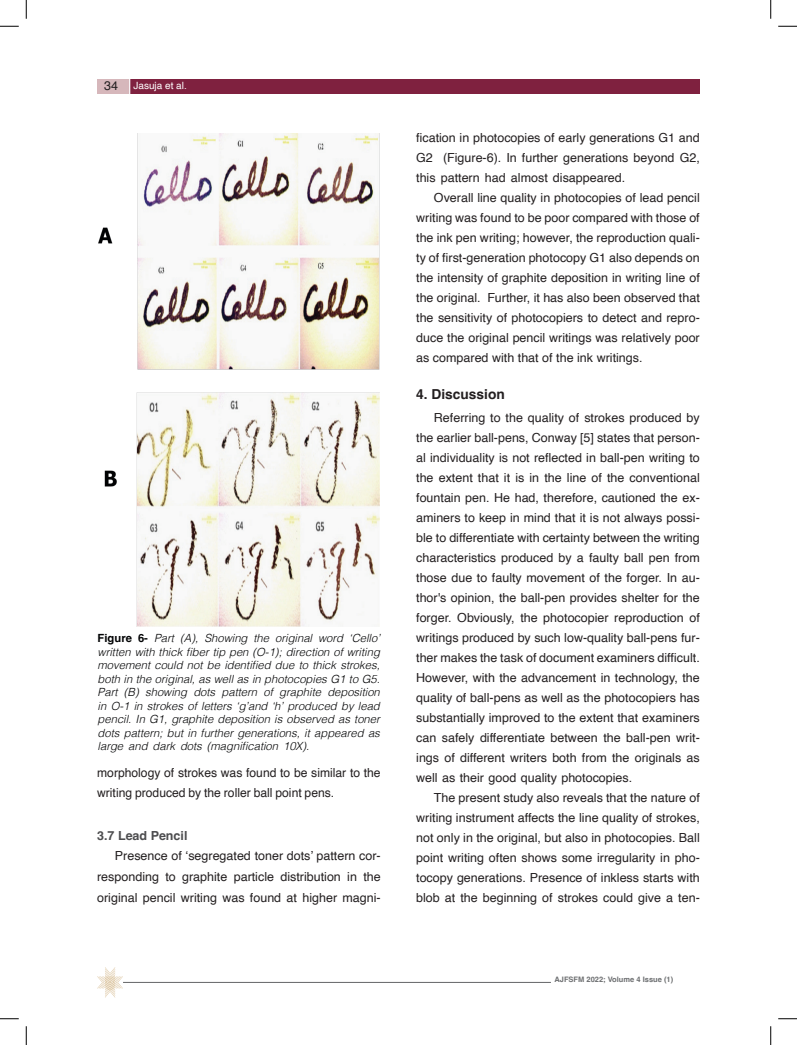
<style>
.page{position:relative;width:797px;height:1045px;background:#fff}
.page>*{position:absolute;margin:0;border:0;box-sizing:border-box;transform-origin:0 0}
.عنوان_1{font:700 13.75px "Helvetica";color:#231f20}
.نص{font:12.5px/20px "Helvetica";color:#231f20;text-align:justify}
.عنوان_2{font:700 12.5px "Helvetica";color:#4d4d4f}
.عنوان_شكل_وجدول{font:italic 300 11.25px/13.5px "Helvetica";color:#020304;text-align:justify}
.t1{font:10px "Helvetica";color:#fff}
.t2{font:700 7.5px "Helvetica";color:#6d6f71}
.s1{font-weight:700;font-style:normal}
</style>
<div class="page">
<div style="left:129px;top:79px;width:570px;height:14px;background:#7f213f"></div>
<svg style="left:129px;top:79px;width:1px;height:15px"></svg>
<div style="left:97px;top:79px;width:32px;height:14px;background:#d6b7bb"></div>
<svg style="left:97px;top:967px;width:26px;height:30px"></svg>
<hr style="left:123px;top:982px;width:428px;height:1px;background:#636466">
<img style="left:98px;top:133px;width:282px;height:493px">
<svg style="left:0;top:25px;width:19px;height:2px"></svg>
<svg style="left:778px;top:25px;width:19px;height:2px"></svg>
<svg style="left:0;top:1018px;width:19px;height:1px"></svg>
<svg style="left:778px;top:1018px;width:19px;height:1px"></svg>
<svg style="left:25px;top:0;width:2px;height:19px"></svg>
<svg style="left:25px;top:1026px;width:2px;height:19px"></svg>
<svg style="left:770px;top:0;width:1px;height:19px"></svg>
<svg style="left:770px;top:1026px;width:1px;height:19px"></svg>
<p class="نص" style="left:104px;top:76px;width:15px">34</p>
<p class="t1" style="left:133px;top:78px;width:55px">Jasuja et al.</p>
<p class="عنوان_شكل_وجدول" style="left:98px;top:630px;width:284px"><span class="s1">Figure 6-</span> Part (A), Showing the original word ‘Cello’ written with thick fiber tip pen (O-1); direction of writing movement could not be identified due to thick strokes, both in the original, as well as in photocopies G1 to G5.<br>Part (B) showing dots pattern of graphite deposition in O-1 in strokes of letters ‘g’and ‘h’ produced by lead pencil. In G1, graphite deposition is observed as toner dots pattern; but in further generations, it appeared as large and dark dots (magnification 10X).</p>
<p class="نص" style="left:97px;top:763px;width:285px">morphology of strokes was found to be similar to the writing produced by the roller ball point pens.</p>
<p class="عنوان_2" style="left:97px;top:827px;width:92px">3.7 Lead Pencil</p>
<p class="نص" style="left:97px;top:846px;width:285px;line-height:20.6px;text-indent:18px">Presence of ‘segregated toner dots’ pattern cor&shy;responding to graphite particle distribution in the original pencil writing was found at higher magni-</p>
<p class="نص" style="left:416px;top:128px;width:285px">fication in photocopies of early generations G1 and G2 (Figure-6). In further generations beyond G2, this pattern had almost disappeared.</p>
<p class="نص" style="left:416px;top:188px;width:285px;text-indent:18px">Overall line quality in photocopies of lead pencil writing was found to be poor compared with those of the ink pen writing; however, the reproduction quali&shy;ty of first-generation photocopy G1 also depends on the intensity of graphite deposition in writing line of the original. Further, it has also been observed that the sensitivity of photocopiers to detect and repro&shy;duce the original pencil writings was relatively poor as compared with that of the ink writings.</p>
<p class="عنوان_1" style="left:416px;top:385px;width:90px">4. Discussion</p>
<p class="نص" style="left:416px;top:408px;width:285px;text-indent:18px">Referring to the quality of strokes produced by the earlier ball-pens, Conway [5] states that person&shy;al individuality is not reflected in ball-pen writing to the extent that it is in the line of the conventional fountain pen. He had, therefore, cautioned the ex&shy;aminers to keep in mind that it is not always possi&shy;ble to differentiate with certainty between the writing characteristics produced by a faulty ball pen from those due to faulty movement of the forger. In au&shy;thor's opinion, the ball-pen provides shelter for the forger. Obviously, the photocopier reproduction of writings produced by such low-quality ball-pens fur&shy;ther makes the task of document examiners difficult.<br>However, with the advancement in technology, the quality of ball-pens as well as the photocopiers has substantially improved to the extent that examiners can safely differentiate between the ball-pen writ&shy;ings of different writers both from the originals as well as their good quality photocopies.</p>
<p class="نص" style="left:416px;top:788px;width:285px;text-indent:18px">The present study also reveals that the nature of writing instrument affects the line quality of strokes, not only in the original, but also in photocopies. Ball point writing often shows some irregularity in pho&shy;tocopy generations. Presence of inkless starts with blob at the beginning of strokes could give a ten-</p>
<p class="t2" style="left:554px;top:975px;width:120px">AJFSFM 2022; Volume 4 Issue (1)</p>
</div>
